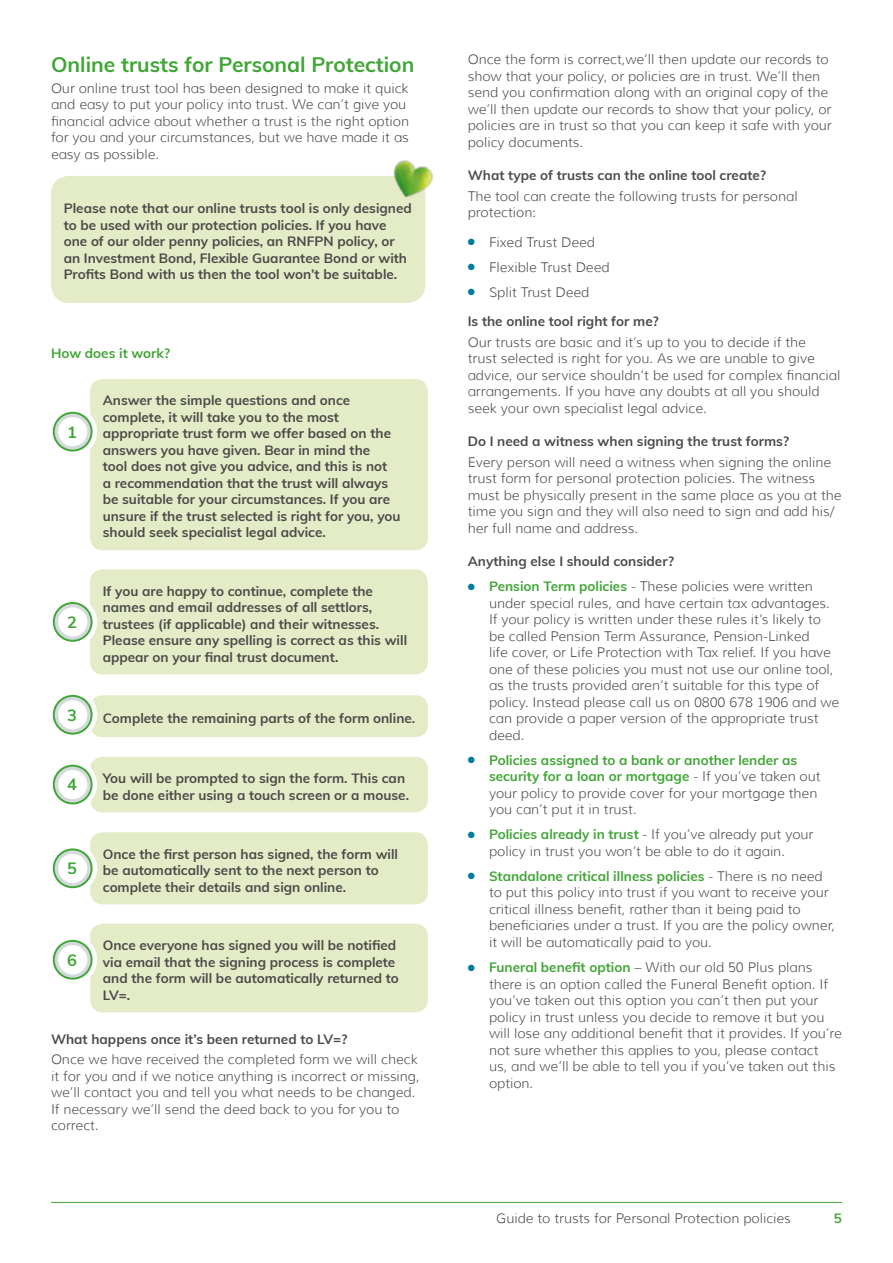
<style>
.page{position:relative;width:893px;height:1263px;background:#fff}
.page>*{position:absolute;margin:0;border:0;box-sizing:border-box;transform-origin:0 0}
.t1{font:700 21px "Muli";color:#3fa535}
.t2{font:700 16.35px "Muli";color:#3fa535}
.t3{font:300 13.5px/16.5px "Muli";color:#4a4a49}
.t4{font:700 13.5px/16.5px "Muli";color:#4a4a49}
.t5{font:700 13.5px "Muli";color:#3fa535}
.s1{color:#007b9e}
.s2{font-weight:300}
.s3{font-weight:700;color:#3fa535}
</style>
<div class="page">
<hr style="left:51px;top:1202px;width:791px;height:1px;background:#3fa535">
<div style="left:51px;top:176px;width:374px;height:127px;background:#e3ecc6;border-radius:18px"></div>
<img style="left:393px;top:160px;width:40px;height:49px">
<div style="left:90px;top:379px;width:338px;height:171px;background:#e3ecc6;border-radius:13px"></div>
<svg style="left:48px;top:407px;width:49px;height:49px"></svg>
<div style="left:54px;top:413px;width:37px;height:37px;border:4px solid #d4d9de;border-radius:50%"></div>
<div style="left:53px;top:412px;width:40px;height:39px;border:2px solid #3fa535;border-radius:50%"></div>
<div style="left:90px;top:569px;width:338px;height:105px;background:#e3ecc6;border-radius:13px"></div>
<div style="left:48px;top:597px;width:49px;height:49px;background:#fff;border-radius:50%"></div>
<div style="left:54px;top:604px;width:37px;height:36px;border:4px solid #d4d9de;border-radius:50%"></div>
<div style="left:53px;top:602px;width:40px;height:40px;border:2px solid #3fa535;border-radius:50%"></div>
<div style="left:90px;top:695px;width:338px;height:42px;background:#e3ecc6;border-radius:13px"></div>
<div style="left:48px;top:690px;width:49px;height:49px;background:#fff;border-radius:50%"></div>
<div style="left:54px;top:696px;width:37px;height:37px;border:4px solid #d4d9de;border-radius:50%"></div>
<div style="left:53px;top:695px;width:40px;height:40px;border:2px solid #3fa535;border-radius:50%"></div>
<div style="left:90px;top:757px;width:338px;height:55px;background:#e3ecc6;border-radius:13px"></div>
<svg style="left:48px;top:760px;width:49px;height:49px"></svg>
<div style="left:54px;top:766px;width:37px;height:37px;border:4px solid #d4d9de;border-radius:50%"></div>
<div style="left:53px;top:765px;width:40px;height:39px;border:2px solid #3fa535;border-radius:50%"></div>
<div style="left:90px;top:832px;width:338px;height:72px;background:#e3ecc6;border-radius:13px"></div>
<svg style="left:48px;top:844px;width:49px;height:49px"></svg>
<div style="left:54px;top:850px;width:37px;height:37px;border:4px solid #d4d9de;border-radius:50%"></div>
<div style="left:53px;top:848px;width:40px;height:40px;border:2px solid #3fa535;border-radius:50%"></div>
<div style="left:90px;top:924px;width:338px;height:88px;background:#e3ecc6;border-radius:13px"></div>
<div style="left:48px;top:935px;width:49px;height:49px;background:#fff;border-radius:50%"></div>
<div style="left:54px;top:941px;width:37px;height:37px;border:4px solid #d4d9de;border-radius:50%"></div>
<div style="left:53px;top:940px;width:40px;height:40px;border:2px solid #3fa535;border-radius:50%"></div>
<h1 class="t1" style="left:51px;top:49px;width:365px">Online trusts for Personal Protection</h1>
<p class="t3" style="left:51px;top:80px;width:360px">Our online trust tool has been designed to make it quick and easy to put your policy into trust. We can’t give you financial advice about whether a trust is the right option for you and your circumstances, but we have made it as easy as possible.</p>
<p class="t4" style="left:64px;top:199px;width:350px">Please note that our online trusts tool is only designed to be used with our protection policies. If you have one of our older penny policies, an RNFPN policy, or an Investment Bond, Flexible Guarantee Bond or with Profits Bond with us then the tool won’t be suitable.</p>
<p class="t5" style="left:51px;top:343px;width:121px">How does it work?</p>
<p class="t4" style="left:103px;top:392px;width:299px">Answer the simple questions and once complete, it will take you to the most appropriate trust form we offer based on the answers you have given. Bear in mind the<br>tool does not give you advice, and this is not<br>a recommendation that the trust will always be suitable for your circumstances. If you are unsure if the trust selected is right for you, you should seek specialist legal advice.</p>
<p class="t2" style="left:67px;top:420px;width:11px">1</p>
<p class="t2" style="left:67px;top:610px;width:11px">2</p>
<p class="t4" style="left:103px;top:582px;width:306px">If you are happy to continue, complete the names and email addresses of all settlors, trustees (if applicable) and their witnesses.<br>Please ensure any spelling is correct as this will appear on your final trust document.</p>
<p class="t2" style="left:67px;top:703px;width:11px">3</p>
<p class="t4" style="left:103px;top:709px;width:314px">Complete the remaining parts of the form online.</p>
<p class="t2" style="left:67px;top:773px;width:11px">4</p>
<p class="t2" style="left:67px;top:856px;width:11px">5</p>
<p class="t2" style="left:67px;top:948px;width:11px">6</p>
<p class="t4" style="left:103px;top:769px;width:308px">You will be prompted to sign the form. This can be done either using a touch screen or a mouse.</p>
<p class="t4" style="left:103px;top:845px;width:297px">Once the first person has signed, the form will be automatically sent to the next person to complete their details and sign online.</p>
<p class="t4" style="left:103px;top:936px;width:298px">Once everyone has signed you will be notified via email that the signing process is complete and the form will be automatically returned to LV=.</p>
<p class="t4" style="left:51px;top:1030px;width:298px">What happens once it’s been returned to LV=?</p>
<p class="t3" style="left:51px;top:1051px;width:370px">Once we have received the completed form we will check it for you and if we notice anything is incorrect or missing, we’ll contact you and tell you what needs to be changed.<br>If necessary we’ll send the deed back to you for you to correct.</p>
<p class="t3" style="left:468px;top:51px;width:366px">Once the form is correct,we’ll then update our records to show that your policy, or policies are in trust. We’ll then send you confirmation along with an original copy of the we’ll then update our records to show that your policy, or policies are in trust so that you can keep it safe with your policy documents.</p>
<p class="t4" style="left:468px;top:166px;width:300px">What type of trusts can the online tool create?</p>
<p class="t3" style="left:468px;top:188px;width:331px">The tool can create the following trusts for personal protection:</p>
<p class="t3" style="left:468px;top:234px;width:129px"><span class="s1">●</span> Fixed Trust Deed</p>
<p class="t3" style="left:468px;top:259px;width:143px"><span class="s1">●</span> Flexible Trust Deed</p>
<p class="t4" style="left:468px;top:276px;width:193px;line-height:29.2px"><span class="s1">●</span> <span class="s2">Split Trust Deed<br></span>Is the online tool right for me?</p>
<p class="t3" style="left:468px;top:334px;width:374px">Our trusts are basic and it’s up to you to decide if the<br>trust selected is right for you. As we are unable to give advice, our service shouldn’t be used for complex financial arrangements. If you have any doubts at all you should seek your own specialist legal advice.</p>
<p class="t4" style="left:468px;top:432px;width:323px">Do I need a witness when signing the trust forms?</p>
<p class="t3" style="left:468px;top:454px;width:375px">Every person will need a witness when signing the online trust form for personal protection policies. The witness must be physically present in the same place as you at the time you sign and they will also need to sign and add his/ her full name and address.</p>
<p class="t4" style="left:468px;top:553px;width:208px">Anything else I should consider?</p>
<p class="t3" style="left:489px;top:578px;width:352px;text-indent:-21px"><span class="s1">●</span> <span class="s3">Pension Term policies</span> - These policies were written under special rules, and have certain tax advantages.<br>If your policy is written under these rules it’s likely to be called Pension Term Assurance, Pension-Linked<br>life cover, or Life Protection with Tax relief. If you have one of these policies you must not use our online tool, as the trusts provided aren’t suitable for this type of policy. Instead please call us on 0800 678 1906 and we can provide a paper version of the appropriate trust deed.</p>
<p class="t3" style="left:489px;top:752px;width:333px;text-indent:-21px"><span class="s1">●</span> <span class="s3">Policies assigned to a bank or another lender as security for a loan or mortgage</span> - If you’ve taken out your policy to provide cover for your mortgage then you can’t put it in trust.</p>
<p class="t3" style="left:468px;top:826px;width:347px;text-align:center"><span class="s1">●</span> <span class="s3">Policies already in trust</span> - If you’ve already put your policy in trust you won’t be able to do it again.</p>
<p class="t3" style="left:489px;top:868px;width:348px;text-indent:-21px"><span class="s1">●</span> <span class="s3">Standalone critical illness policies</span> - There is no need to put this policy into trust if you want to receive your critical illness benefit, rather than it being paid to beneficiaries under a trust. If you are the policy owner, it will be automatically paid to you.</p>
<p class="t3" style="left:489px;top:959px;width:354px;text-indent:-21px"><span class="s1">●</span> <span class="s3">Funeral benefit option</span> – With our old 50 Plus plans there is an option called the Funeral Benefit option. If you’ve taken out this option you can’t then put your policy in trust unless you decide to remove it but you will lose any additional benefit that it provides. If you’re not sure whether this applies to you, please contact<br>us, and we’ll be able to tell you if you’ve taken out this option.</p>
<p class="t3" style="left:496px;top:1210px;width:296px">Guide to trusts for Personal Protection policies</p>
<p class="t5" style="left:834px;top:1209px;width:10px">5</p>
</div>
